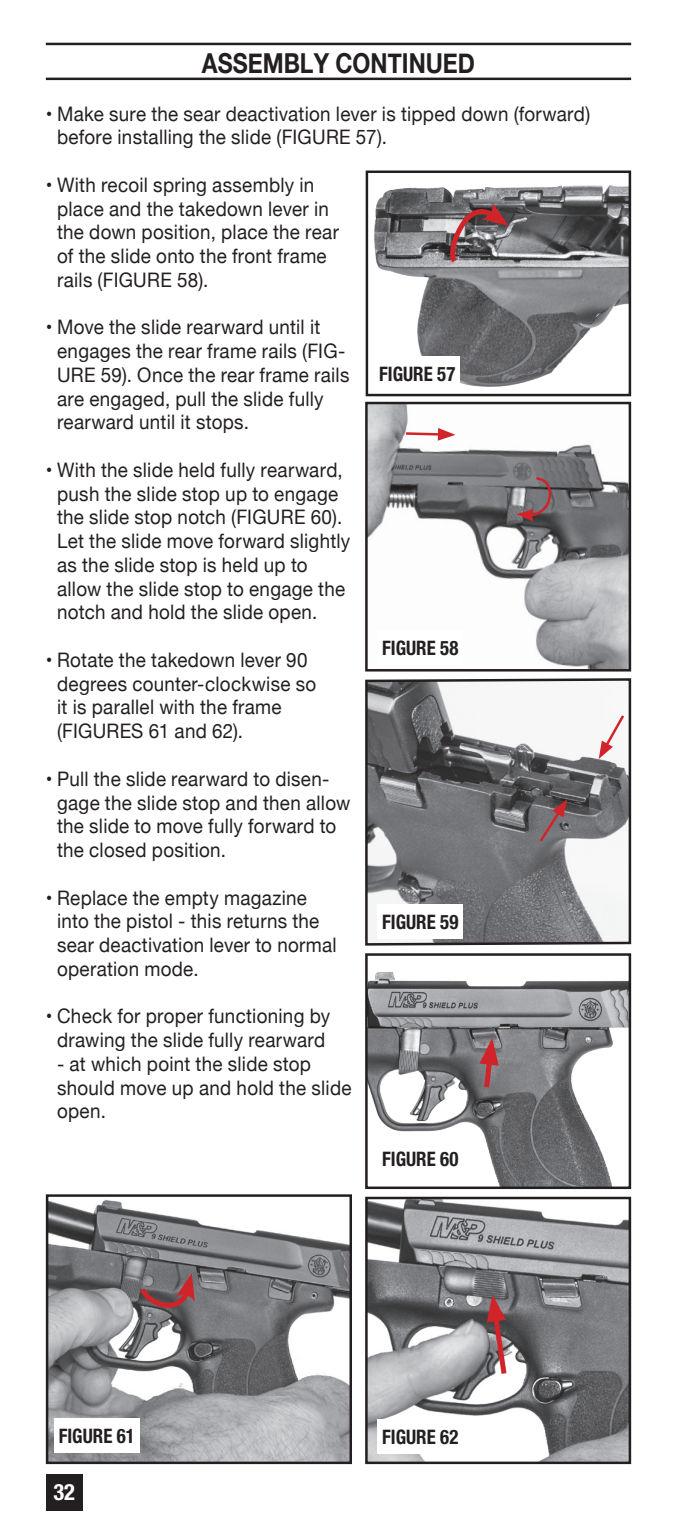
<style>
.page{position:relative;width:675px;height:1534px;background:#fff}
.page>*{position:absolute;margin:0;border:0;box-sizing:border-box;transform-origin:0 0}
.t1{font:700 27.5px "Helvetica Neue";color:#231f20;scale:.84 1}
.t2{font:700 condensed 22.5px "Helvetica Neue LT Std";color:#fff}
.t3{font:20px/23.8px "Helvetica Neue";letter-spacing:.015em;color:#231f20;scale:.94 1}
.t4{font:700 condensed 20px "Helvetica Neue LT Std";color:#231f20;scale:.94 1}
</style>
<div class="page">
<div style="left:46px;top:1474px;width:37px;height:36px;background:#231f20"></div>
<hr style="left:46px;top:43px;width:585px;height:2px;background:#231f20">
<hr style="left:46px;top:78px;width:585px;height:2px;background:#231f20">
<img style="left:368px;top:173px;width:260px;height:220px">
<div style="left:365px;top:170px;width:266px;height:226px;border:2px solid #231f20"></div>
<div style="left:374px;top:356px;width:86px;height:35px;background:#fff"></div>
<svg style="left:442px;top:203px;width:67px;height:63px;background:#856e71"></svg>
<img style="left:368px;top:405px;width:260px;height:263px">
<div style="left:365px;top:402px;width:266px;height:269px;border:2px solid #231f20"></div>
<svg style="left:365px;top:678px;width:267px;height:268px"></svg>
<img style="left:368px;top:971px;width:260px;height:215px">
<div style="left:365px;top:953px;width:266px;height:236px;border:2px solid #231f20"></div>
<img style="left:49px;top:1200px;width:300px;height:261px">
<div style="left:46px;top:1194px;width:306px;height:270px;border:2px solid #231f20"></div>
<img style="left:368px;top:1199px;width:260px;height:262px">
<div style="left:365px;top:1196px;width:266px;height:268px;border:2px solid #231f20"></div>
<div style="left:377px;top:630px;width:86px;height:35px;background:#fff"></div>
<div style="left:377px;top:904px;width:86px;height:35px;background:#fff"></div>
<div style="left:377px;top:1141px;width:86px;height:35px;background:#fff"></div>
<div style="left:54px;top:1418px;width:86px;height:35px;background:#fff"></div>
<div style="left:377px;top:1419px;width:86px;height:34px;background:#fff"></div>
<svg style="left:403px;top:428px;width:52px;height:13px"></svg>
<svg style="left:598px;top:712px;width:28px;height:47px"></svg>
<svg style="left:479px;top:1038px;width:20px;height:54px"></svg>
<svg style="left:486px;top:1294px;width:23px;height:85px;background:#996b6e"></svg>
<svg style="left:537px;top:799px;width:30px;height:45px"></svg>
<svg style="left:137px;top:1273px;width:58px;height:36px;background:#805a5d"></svg>
<svg style="left:516px;top:476px;width:36px;height:46px;background:#826b6e"></svg>
<h1 class="t1" style="left:202px;top:42px;width:326px">ASSEMBLY CONTINUED</h1>
<p class="t3" style="left:57px;top:103px;width:568px;text-indent:-11px">• Make sure the sear deactivation lever is tipped down (forward) before installing the slide (FIGURE 57).</p>
<p class="t3" style="left:57px;top:174px;width:301px;text-indent:-11px">• With recoil spring assembly in place and the takedown lever in the down position, place the rear of the slide onto the front frame rails (FIGURE 58).</p>
<p class="t3" style="left:57px;top:316px;width:312px;text-indent:-11px">• Move the slide rearward until it engages the rear frame rails (FIG-<br>URE 59). Once the rear frame rails are engaged, pull the slide fully rearward until it stops.</p>
<p class="t3" style="left:57px;top:459px;width:313px;text-indent:-11px">• With the slide held fully rearward, push the slide stop up to engage the slide stop notch (FIGURE 60).<br>Let the slide move forward slightly as the slide stop is held up to allow the slide stop to engage the notch and hold the slide open.</p>
<p class="t3" style="left:57px;top:649px;width:277px;text-indent:-11px">• Rotate the takedown lever 90 degrees counter-clockwise so it is parallel with the frame (FIGURES 61 and 62).</p>
<p class="t3" style="left:57px;top:768px;width:313px;text-indent:-11px">• Pull the slide rearward to disen&shy;gage the slide stop and then allow the slide to move fully forward to the closed position.</p>
<p class="t3" style="left:57px;top:886px;width:299px;text-indent:-11px">• Replace the empty magazine into the pistol - this returns the sear deactivation lever to normal operation mode.</p>
<p class="t3" style="left:46px;top:1005px;width:304px;text-align:center">• Check for proper functioning by drawing the slide fully rearward</p>
<p class="t3" style="left:57px;top:1053px;width:315px">- at which point the slide stop should move up and hold the slide open.</p>
<p class="t4" style="left:379px;top:362px;width:83px">FIGURE 57</p>
<p class="t4" style="left:382px;top:635px;width:83px">FIGURE 58</p>
<p class="t4" style="left:382px;top:909px;width:83px">FIGURE 59</p>
<p class="t4" style="left:382px;top:1146px;width:83px">FIGURE 60</p>
<p class="t4" style="left:59px;top:1423px;width:83px">FIGURE 61</p>
<p class="t4" style="left:382px;top:1424px;width:83px">FIGURE 62</p>
<p class="t2" style="left:53px;top:1478px;width:23px">32</p>
</div>
